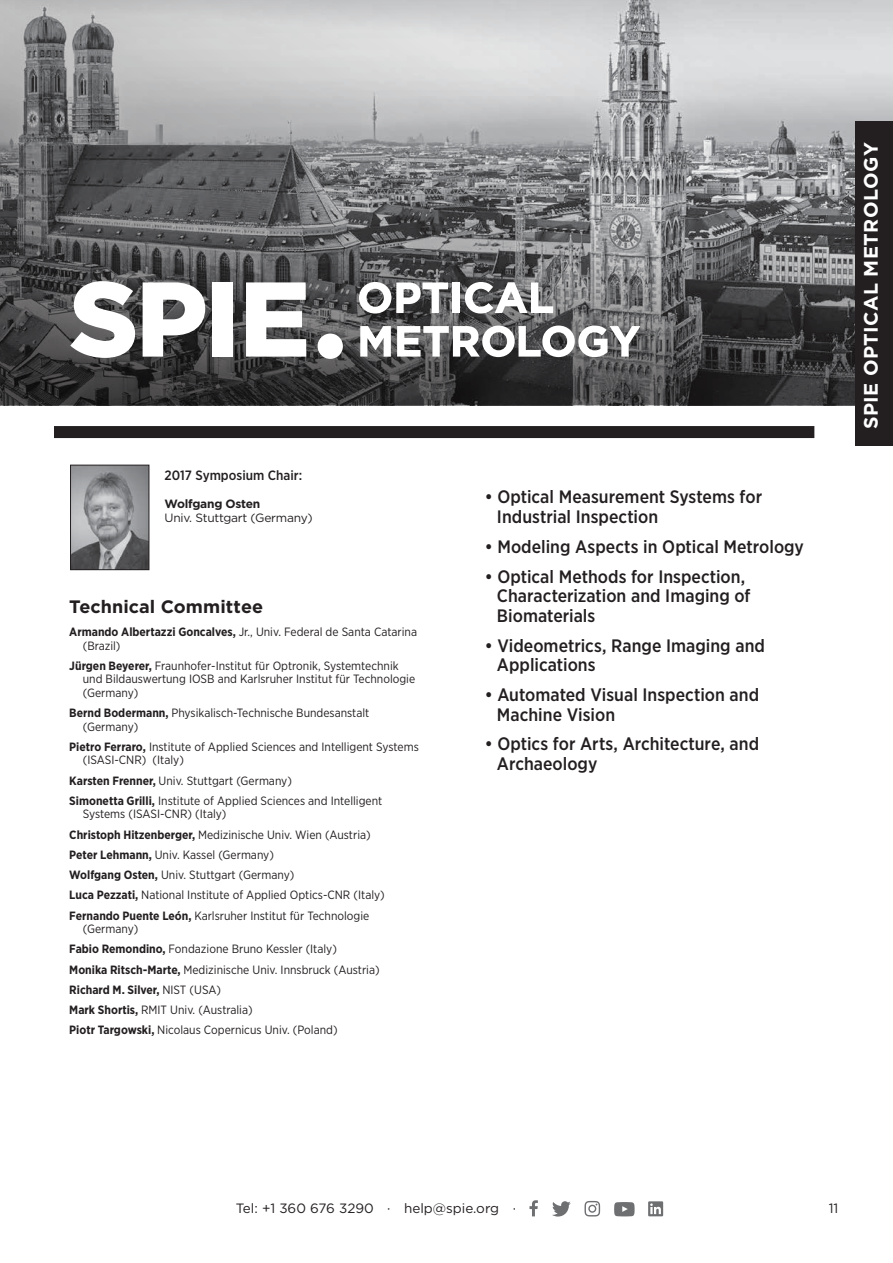
<style>
.page{position:relative;width:893px;height:1263px;background:#fff}
.page>*{position:absolute;margin:0;border:0;box-sizing:border-box;transform-origin:0 0}
.t1{font:700 19.5px "Gotham";letter-spacing:.02em;color:#fff}
.t2{font:500 18px/19.5px "Gotham Narrow";color:#231f20}
.t3{font:700 18px "Gotham";letter-spacing:.005em;color:#231f20}
.t4{font:13.5px "Gotham";color:#231f20}
.t5{font:500 13.5px "Gotham Narrow";color:#231f20}
.t6{font:12px/20.2px "Gotham Narrow";color:#231f20}
.t7{font:12px "Gotham";letter-spacing:-.02em;color:#231f20}
.t8{font:700 12px "Gotham";letter-spacing:-.02em;color:#231f20}
.s1{font-weight:700}
</style>
<div class="page">
<svg style="left:584px;top:1201px;width:16px;height:15px"></svg>
<svg style="left:648px;top:1201px;width:15px;height:15px"></svg>
<svg style="left:552px;top:1201px;width:19px;height:15px"></svg>
<svg style="left:614px;top:1202px;width:21px;height:14px"></svg>
<svg style="left:529px;top:1200px;width:9px;height:16px"></svg>
<img style="left:72px;top:467px;width:75px;height:101px">
<div style="left:70px;top:465px;width:79px;height:105px;border:1px solid #231f20"></div>
<svg style="left:0;top:0;width:893px;height:157px;background:#b9b9bb"></svg>
<svg style="left:0;top:157px;width:856px;height:248px;background:#5a5a5c"></svg>
<svg style="left:246px;top:282px;width:60px;height:75px"></svg>
<div style="left:318px;top:334px;width:25px;height:25px;background:#fff;border-radius:50%"></div>
<svg style="left:70px;top:281px;width:65px;height:77px"></svg>
<svg style="left:143px;top:282px;width:62px;height:75px"></svg>
<div style="left:213px;top:282px;width:20px;height:75px;background:#fff"></div>
<svg style="left:359px;top:282px;width:89px;height:32px"></svg>
<div style="left:452px;top:282px;width:8px;height:31px;background:#fff"></div>
<svg style="left:465px;top:282px;width:88px;height:32px"></svg>
<svg style="left:360px;top:326px;width:31px;height:31px"></svg>
<svg style="left:397px;top:326px;width:243px;height:31px"></svg>
<div style="left:54px;top:426px;width:760px;height:12px;background:#231f20"></div>
<div style="left:856px;top:122px;width:37px;height:324px;background:#231f20"></div>
<p class="t5" style="left:165px;top:466px;width:139px">2017 Symposium Chair:</p>
<p class="t8" style="left:165px;top:496px;width:97px">Wolfgang Osten</p>
<p class="t7" style="left:165px;top:510px;width:150px">Univ. Stuttgart (Germany)</p>
<h2 class="t3" style="left:69px;top:594px;width:195px">Technical Committee</h2>
<p class="t6" style="left:83px;top:625px;width:336px;line-height:13.5px;text-indent:-14px"><span class="s1">Armando Albertazzi Goncalves,</span> Jr., Univ. Federal de Santa Catarina (Brazil)</p>
<p class="t6" style="left:83px;top:659px;width:334px;line-height:13.5px;text-indent:-14px"><span class="s1">Jürgen Beyerer,</span> Fraunhofer-Institut für Optronik, Systemtechnik und Bildauswertung IOSB and Karlsruher Institut für Technologie (Germany)</p>
<p class="t6" style="left:83px;top:706px;width:288px;line-height:13.5px;text-indent:-14px"><span class="s1">Bernd Bodermann,</span> Physikalisch-Technische Bundesanstalt (Germany)</p>
<p class="t6" style="left:83px;top:740px;width:337px;line-height:13.5px;text-indent:-14px"><span class="s1">Pietro Ferraro,</span> Institute of Applied Sciences and Intelligent Systems (ISASI-CNR) (Italy)</p>
<p class="t6" style="left:69px;top:770px;width:314px"><span class="s1">Karsten Frenner,</span> Univ. Stuttgart (Germany)<br><span class="s1">Simonetta Grilli,</span> Institute of Applied Sciences and Intelligent</p>
<p class="t6" style="left:69px;top:804px;width:317px;text-indent:14px">Systems (ISASI-CNR) (Italy)<br><span class="s1">Christoph Hitzenberger,</span> Medizinische Univ. Wien (Austria)<br><span class="s1">Peter Lehmann,</span> Univ. Kassel (Germany)<br><span class="s1">Wolfgang Osten,</span> Univ. Stuttgart (Germany)<br><span class="s1">Luca Pezzati,</span> National Institute of Applied Optics-CNR (Italy)<br><span class="s1">Fernando Puente León,</span> Karlsruher Institut für Technologie</p>
<p class="t6" style="left:69px;top:918px;width:312px;text-indent:14px">(Germany)<br><span class="s1">Fabio Remondino,</span> Fondazione Bruno Kessler (Italy)<br><span class="s1">Monika Ritsch-Marte,</span> Medizinische Univ. Innsbruck (Austria)<br><span class="s1">Richard M. Silver,</span> NIST (USA)<br><span class="s1">Mark Shortis,</span> RMIT Univ. (Australia)<br><span class="s1">Piotr Targowski,</span> Nicolaus Copernicus Univ. (Poland)</p>
<h2 class="t2" style="left:497px;top:487px;width:267px;text-indent:-12px">• Optical Measurement Systems for<br>Industrial Inspection</h2>
<h2 class="t2" style="left:485px;top:536px;width:321px">• Modeling Aspects in Optical Metrology</h2>
<h2 class="t2" style="left:497px;top:566px;width:255px;text-indent:-12px">• Optical Methods for Inspection,<br>Characterization and Imaging of<br>Biomaterials</h2>
<h2 class="t2" style="left:497px;top:635px;width:270px;text-indent:-12px">• Videometrics, Range Imaging and<br>Applications</h2>
<h2 class="t2" style="left:497px;top:685px;width:264px;text-indent:-12px">• Automated Visual Inspection and<br>Machine Vision</h2>
<h2 class="t2" style="left:497px;top:734px;width:264px;text-indent:-12px">• Optics for Arts, Architecture, and<br>Archaeology</h2>
<h1 class="t1" style="left:858px;top:429px;width:288px;rotate:-90deg">SPIE OPTICAL METROLOGY</h1>
<p class="t4" style="left:236px;top:1200px;width:282px">Tel: +1 360 676 3290 · help@spie.org ·</p>
<p class="t4" style="left:829px;top:1200px;width:11px">11</p>
</div>
